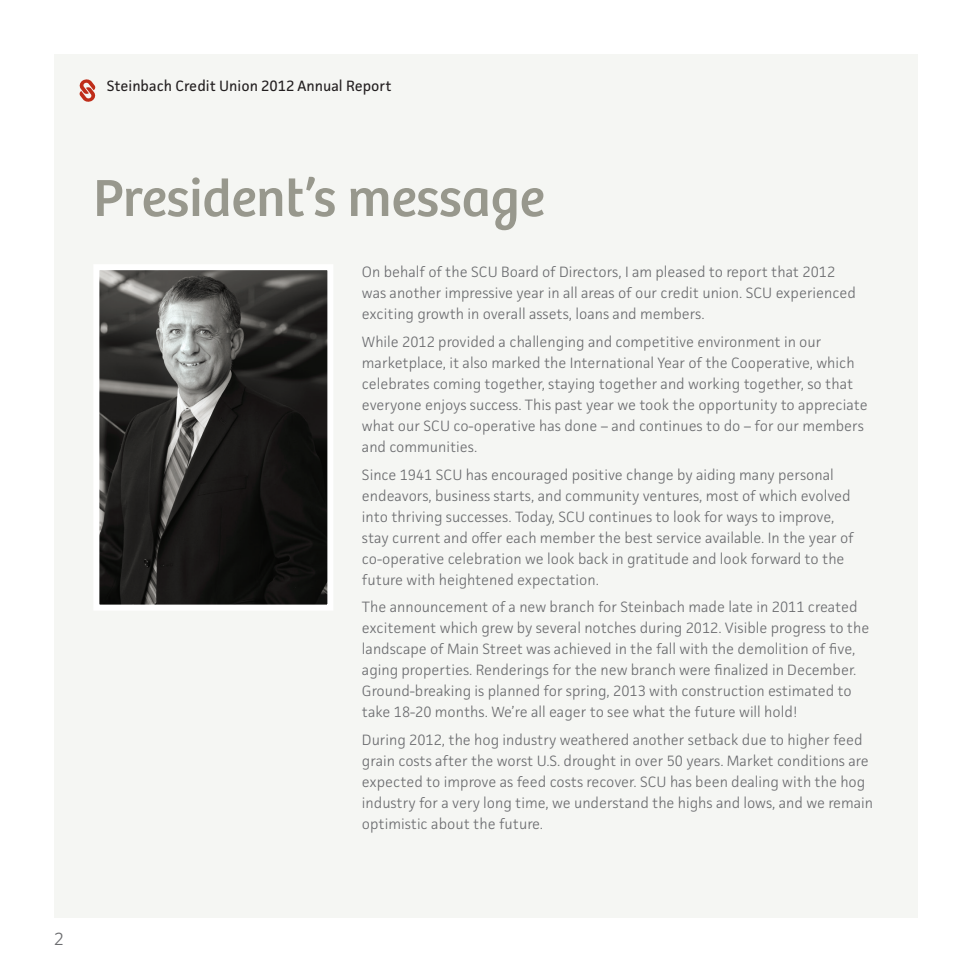
<style>
.page{position:relative;width:972px;height:972px;background:#fff}
.page>*{position:absolute;margin:0;border:0;box-sizing:border-box;transform-origin:0 0}
.t1{font:54px "Bree";color:#98988d}
.t2{font:18px "Whitney";color:#6c6d70}
.Body_Copy_Black{font:300 15px/21px "Facit";color:#6c6d70}
.t3{font:15px "Facit";color:#231f20}
</style>
<div class="page">
<div style="left:54px;top:54px;width:864px;height:864px;background:#f5f6f3"></div>
<svg style="left:79px;top:79px;width:17px;height:23px"></svg>
<img style="left:100px;top:271px;width:226px;height:333px">
<div style="left:93px;top:264px;width:240px;height:347px;border:6px solid #fff"></div>
<p class="t3" style="left:107px;top:76px;width:286px">Steinbach Credit Union 2012 Annual Report</p>
<p class="t1" style="left:93px;top:166px;width:453px">President’s message</p>
<p class="Body_Copy_Black" style="left:362px;top:261px;width:495px">On behalf of the SCU Board of Directors, I am pleased to report that 2012 was another impressive year in all areas of our credit union. SCU experienced exciting growth in overall assets, loans and members.</p>
<p class="Body_Copy_Black" style="left:362px;top:331px;width:507px">While 2012 provided a challenging and competitive environment in our marketplace, it also marked the International Year of the Cooperative, which celebrates coming together, staying together and working together, so that everyone enjoys success. This past year we took the opportunity to appreciate what our SCU co-operative has done – and continues to do – for our members and communities.</p>
<p class="Body_Copy_Black" style="left:362px;top:464px;width:493px">Since 1941 SCU has encouraged positive change by aiding many personal endeavors, business starts, and community ventures, most of which evolved into thriving successes. Today, SCU continues to look for ways to improve, stay current and offer each member the best service available. In the year of co‑operative celebration we look back in gratitude and look forward to the future with heightened expectation.</p>
<p class="Body_Copy_Black" style="left:362px;top:596px;width:509px">The announcement of a new branch for Steinbach made late in 2011 created excitement which grew by several notches during 2012. Visible progress to the landscape of Main Street was achieved in the fall with the demolition of five, aging properties. Renderings for the new branch were finalized in December.<br>Ground-breaking is planned for spring, 2013 with construction estimated to take 18-20 months. We’re all eager to see what the future will hold!</p>
<p class="Body_Copy_Black" style="left:362px;top:729px;width:513px">During 2012, the hog industry weathered another setback due to higher feed grain costs after the worst U.S. drought in over 50 years. Market conditions are expected to improve as feed costs recover. SCU has been dealing with the hog industry for a very long time, we understand the highs and lows, and we remain optimistic about the future.</p>
<p class="t2" style="left:54px;top:927px;width:11px">2</p>
</div>
